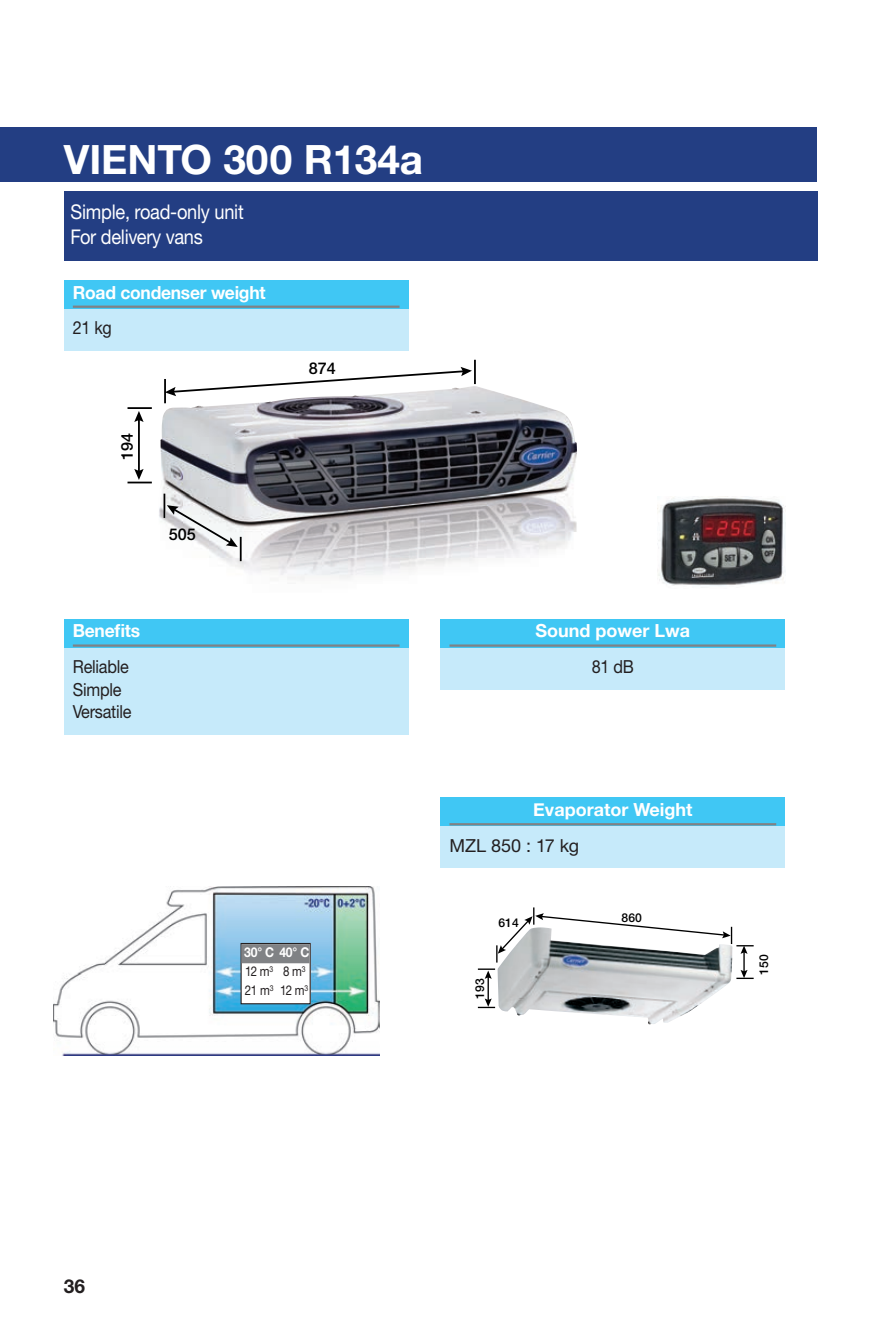
<style>
.page{position:relative;width:881px;height:1340px;background:#fff}
.page>*{position:absolute;margin:0;border:0;box-sizing:border-box;transform-origin:0 0}
.t1{font:700 40.5px "Helvetica Neue CE";color:#fff}
.t2{font:20.25px/24.8px "Helvetica Neue CE";letter-spacing:-.015em;color:#fff;scale:.9 1}
.t3{font:700 19.12px "Helvetica Neue CE";color:#231f20}
.t4{font:700 18px "Helvetica Neue";color:#fff}
.t5{font:18px/22.5px "Helvetica Neue CE";letter-spacing:-.015em;color:#231f20;scale:.9 1}
.t6{font:18px "Helvetica Neue CE";letter-spacing:-.015em;color:#231f20}
.t7{font:500 16.2px "Helvetica Neue";color:#000}
.t8{font:13.5px/19.1px "Helvetica Neue CE";color:#231f20;scale:.85 1}
.t9{font:500 12.15px "Helvetica Neue";color:#000}
.s1{font-weight:700;color:#fff}
</style>
<div class="page">
<div style="left:0;top:128px;width:816px;height:54px;background:#233e83"></div>
<img style="left:159px;top:386px;width:418px;height:194px">
<hr style="left:164px;top:379px;width:2px;height:24px;background:#000">
<hr style="left:163px;top:493px;width:2px;height:25px;background:#000">
<svg style="left:166px;top:360px;width:309px;height:36px"></svg>
<svg style="left:167px;top:505px;width:74px;height:56px"></svg>
<hr style="left:138px;top:418px;width:2px;height:54px;background:#000">
<svg style="left:134px;top:411px;width:9px;height:11px"></svg>
<svg style="left:134px;top:469px;width:9px;height:11px"></svg>
<hr style="left:127px;top:407px;width:25px;height:2px;background:#000">
<hr style="left:127px;top:481px;width:25px;height:2px;background:#000">
<img style="left:500px;top:1008px;width:195px;height:16px">
<svg style="left:477px;top:907px;width:276px;height:101px"></svg>
<img style="left:53px;top:886px;width:327px;height:169px">
<img style="left:657px;top:496px;width:127px;height:92px">
<div style="left:241px;top:943px;width:69px;height:60px;background:#fff"></div>
<div style="left:240px;top:943px;width:70px;height:61px;border:1px solid #231f20"></div>
<div style="left:241px;top:944px;width:68px;height:19px;background:#808285"></div>
<div style="left:493px;top:1020px;width:86px;height:16px;background:#fff"></div>
<div style="left:64px;top:191px;width:752px;height:70px;background:#233e83"></div>
<div style="left:64px;top:280px;width:344px;height:29px;background:#40c7f4"></div>
<hr style="left:73px;top:305px;width:326px;height:3px;background:#808285">
<div style="left:64px;top:309px;width:344px;height:42px;background:#c6eafa"></div>
<div style="left:64px;top:619px;width:344px;height:28px;background:#40c7f4"></div>
<hr style="left:73px;top:644px;width:326px;height:2px;background:#808285">
<div style="left:64px;top:647px;width:344px;height:87px;background:#c6eafa"></div>
<div style="left:440px;top:619px;width:344px;height:28px;background:#40c7f4"></div>
<hr style="left:449px;top:644px;width:326px;height:2px;background:#808285">
<div style="left:440px;top:647px;width:344px;height:42px;background:#c6eafa"></div>
<div style="left:440px;top:797px;width:344px;height:29px;background:#40c7f4"></div>
<hr style="left:449px;top:823px;width:326px;height:2px;background:#808285">
<div style="left:440px;top:826px;width:344px;height:42px;background:#c6eafa"></div>
<h1 class="t1" style="left:64px;top:145px;width:360px">VIENTO 300 R134a</h1>
<p class="t2" style="left:71px;top:201px;width:194px">Simple, road-only unit<br>For delivery vans</p>
<p class="t4" style="left:73px;top:281px;width:194px">Road condenser weight</p>
<p class="t5" style="left:73px;top:318px;width:45px">21 kg</p>
<p class="t7" style="left:121px;top:460px;width:29px;rotate:-90deg">194</p>
<p class="t7" style="left:169px;top:528px;width:29px">505</p>
<p class="t4" style="left:73px;top:620px;width:69px">Benefits</p>
<p class="t5" style="left:73px;top:657px;width:67px">Reliable<br>Simple<br>Versatile</p>
<p class="t7" style="left:309px;top:362px;width:29px">874</p>
<p class="t4" style="left:535px;top:620px;width:156px">Sound power Lwa</p>
<p class="t5" style="left:591px;top:657px;width:48px">81 dB</p>
<p class="t8" style="left:244px;top:944px;width:78px"><span class="s1">30° C 40° C<br></span>12 m<sup>3</sup> 8 m<sup>3<br></sup>21 m<sup>3</sup> 12 m<sup>3</sup></p>
<p class="t4" style="left:533px;top:798px;width:160px">Evaporator Weight</p>
<p class="t6" style="left:449px;top:839px;width:131px">MZL 850 : 17 kg</p>
<p class="t9" style="left:498px;top:918px;width:22px">614</p>
<p class="t9" style="left:475px;top:998px;width:22px;rotate:-90deg">193</p>
<p class="t9" style="left:621px;top:913px;width:22px">860</p>
<p class="t9" style="left:759px;top:974px;width:22px;rotate:-90deg">150</p>
<p class="t3" style="left:64px;top:1279px;width:23px">36</p>
</div>
